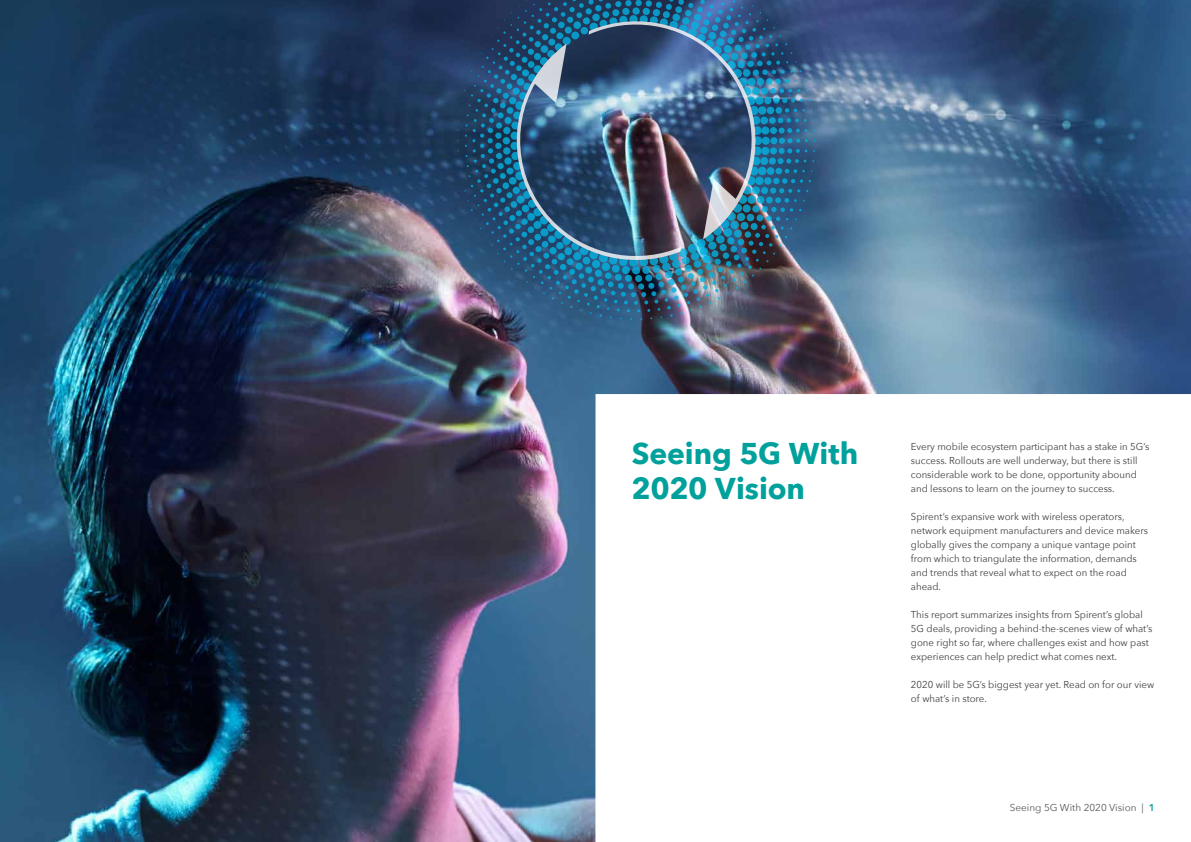
<style>
.page{position:relative;width:1191px;height:842px;background:#fff}
.page>*{position:absolute;margin:0;border:0;box-sizing:border-box;transform-origin:0 0}
.t1{font:700 30px/35px "Avenir Next";letter-spacing:-.005em;color:#00a19c}
.t2{font:10px/14px "Avenir Next";color:#414042}
.t3{font:10px "Avenir Next";color:#58595b}
.s1{font-weight:600;color:#00a19c}
</style>
<div class="page">
<img style="left:0;top:0;width:1191px;height:842px">
<img style="left:455px;top:0;width:360px;height:320px">
<h1 class="t1" style="left:631px;top:436px;width:228px">Seeing 5G With<br>2020 Vision</h1>
<p class="t2" style="left:911px;top:439px;width:240px">Every mobile ecosystem participant has a stake in 5G’s success. Rollouts are well underway, but there is still considerable work to be done, opportunity abound and lessons to learn on the journey to success.</p>
<p class="t2" style="left:911px;top:509px;width:239px">Spirent’s expansive work with wireless operators, network equipment manufacturers and device makers globally gives the company a unique vantage point from which to triangulate the information, demands and trends that reveal what to expect on the road ahead.</p>
<p class="t2" style="left:911px;top:607px;width:243px">This report summarizes insights from Spirent’s global 5G deals, providing a behind-the-scenes view of what’s gone right so far, where challenges exist and how past experiences can help predict what comes next.</p>
<p class="t2" style="left:911px;top:677px;width:245px">2020 will be 5G’s biggest year yet. Read on for our view of what’s in store.</p>
<p class="t3" style="left:1009px;top:799px;width:147px">Seeing 5G With 2020 Vision | <span class="s1">1</span></p>
</div>
